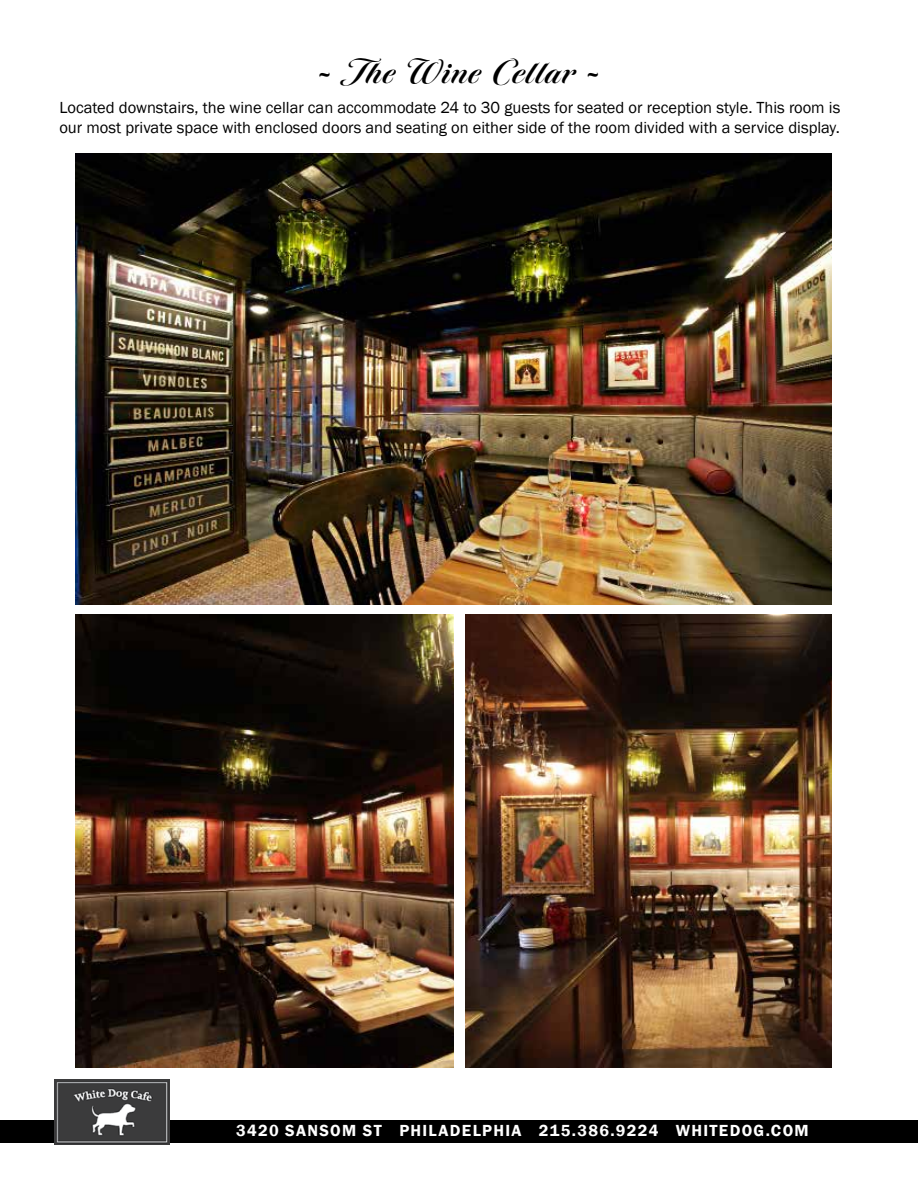
<style>
.page{position:relative;width:918px;height:1188px;background:#fff}
.page>*{position:absolute;margin:0;border:0;box-sizing:border-box;transform-origin:0 0}
.t1{font:700 36px "Tangier";letter-spacing:.05em;color:#000}
.t2{font:16.5px/19.8px "Franklin Gothic";color:#000}
.t3{font:600 16.5px "Franklin Gothic";letter-spacing:.08em;color:#fff}
</style>
<div class="page">
<div style="left:0;top:1121px;width:918px;height:22px;background:#000"></div>
<img style="left:54px;top:1079px;width:115px;height:66px">
<img style="left:76px;top:153px;width:756px;height:452px">
<img style="left:76px;top:615px;width:378px;height:452px">
<img style="left:466px;top:615px;width:366px;height:452px">
<h1 class="t1" style="left:318px;top:51px;width:284px">- The Wine Cellar -</h1>
<p class="t2" style="left:59px;top:98px;width:782px">Located downstairs, the wine cellar can accommodate 24 to 30 guests for seated or reception style. This room is our most private space with enclosed doors and seating on either side of the room divided with a service display.</p>
<p class="t3" style="left:236px;top:1120px;width:574px">3420 SANSOM ST PHILADELPHIA 215.386.9224 WHITEDOG.COM</p>
</div>
